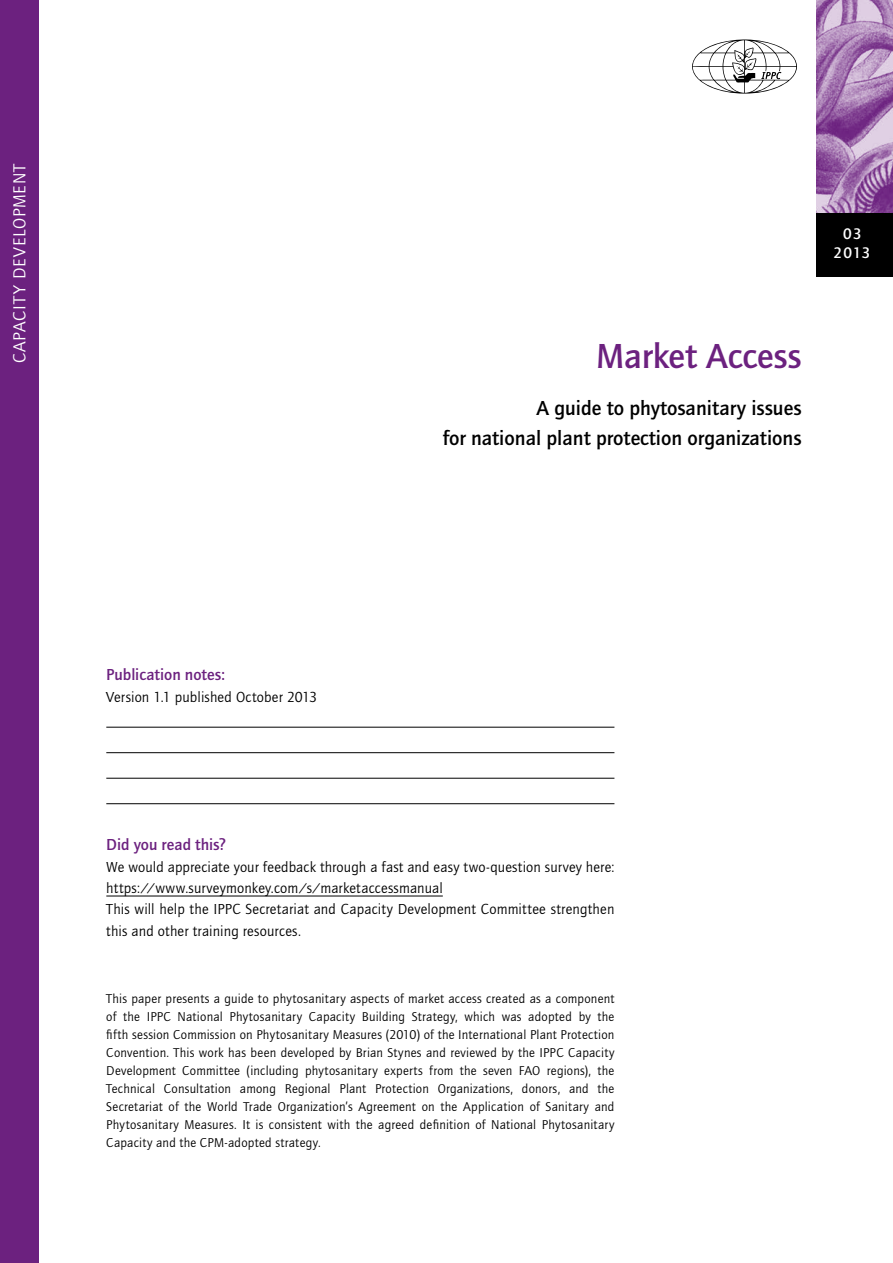
<style>
.page{position:relative;width:893px;height:1263px;background:#fff}
.page>*{position:absolute;margin:0;border:0;box-sizing:border-box;transform-origin:0 0}
.t1{font:500 36px "Quay Sans";color:#6c217f}
.t2{font:500 21px/30px "Quay Sans";color:#000;text-align:right}
.Stile_di_paragrafo_1{font:18px "Quay Sans";letter-spacing:.04em;color:#fff}
.Sub-sub_heading{font:500 16.5px "Quay Sans";color:#6c217f}
.t3{font:500 15.75px "Quay Sans";letter-spacing:.065em;color:#fff}
.Testo_primo_para{font:15px/21.3px "Quay Sans";letter-spacing:.01em;color:#000}
.Testo_primo_para-2{font:13.2px/18px "Quay Sans";letter-spacing:.02em;color:#000;text-align:justify}
</style>
<div class="page">
<hr style="left:106px;top:896px;width:337px;height:1px;background:#000">
<div style="left:0;top:0;width:38px;height:1263px;background:#6c217f"></div>
<img style="left:816px;top:0;width:77px;height:213px">
<div style="left:816px;top:213px;width:77px;height:63px;background:#000"></div>
<svg style="left:692px;top:39px;width:105px;height:55px"></svg>
<hr style="left:106px;top:727px;width:508px;height:1px;background:#000">
<hr style="left:106px;top:752px;width:508px;height:1px;background:#000">
<hr style="left:106px;top:778px;width:508px;height:1px;background:#000">
<hr style="left:106px;top:803px;width:508px;height:1px;background:#000">
<p class="Stile_di_paragrafo_1" style="left:10px;top:363px;width:202px;rotate:-90deg">CAPACITY DEVELOPMENT</p>
<p class="t3" style="left:843px;top:224px;width:20px">03</p>
<p class="t3" style="left:833px;top:244px;width:39px">2013</p>
<p class="t1" style="left:596px;top:335px;width:207px">Market Access</p>
<p class="t2" style="left:443px;top:394px;width:360px">A guide to phytosanitary issues<br>for national plant protection organizations</p>
<p class="Sub-sub_heading" style="left:106px;top:666px;width:120px">Publication notes:</p>
<p class="Testo_primo_para" style="left:106px;top:686px;width:213px">Version 1.1 published October 2013</p>
<p class="Sub-sub_heading" style="left:106px;top:836px;width:121px">Did you read this?</p>
<p class="Testo_primo_para" style="left:106px;top:856px;width:510px">We would appreciate your feedback through a fast and easy two-question survey here: https://www.surveymonkey.com/s/marketaccessmanual</p>
<p class="Testo_primo_para" style="left:106px;top:899px;width:510px">This will help the IPPC Secretariat and Capacity Development Committee strengthen this and other training resources.</p>
<p class="Testo_primo_para-2" style="left:106px;top:990px;width:510px">This paper presents a guide to phytosanitary aspects of market access created as a component of the IPPC National Phytosanitary Capacity Building Strategy, which was adopted by the fifth session Commission on Phytosanitary Measures (2010) of the International Plant Protection Convention. This work has been developed by Brian Stynes and reviewed by the IPPC Capacity Development Committee (including phytosanitary experts from the seven FAO regions), the Technical Consultation among Regional Plant Protection Organizations, donors, and the Secretariat of the World Trade Organization’s Agreement on the Application of Sanitary and Phytosanitary Measures. It is consistent with the agreed definition of National Phytosanitary Capacity and the CPM-adopted strategy.</p>
</div>
